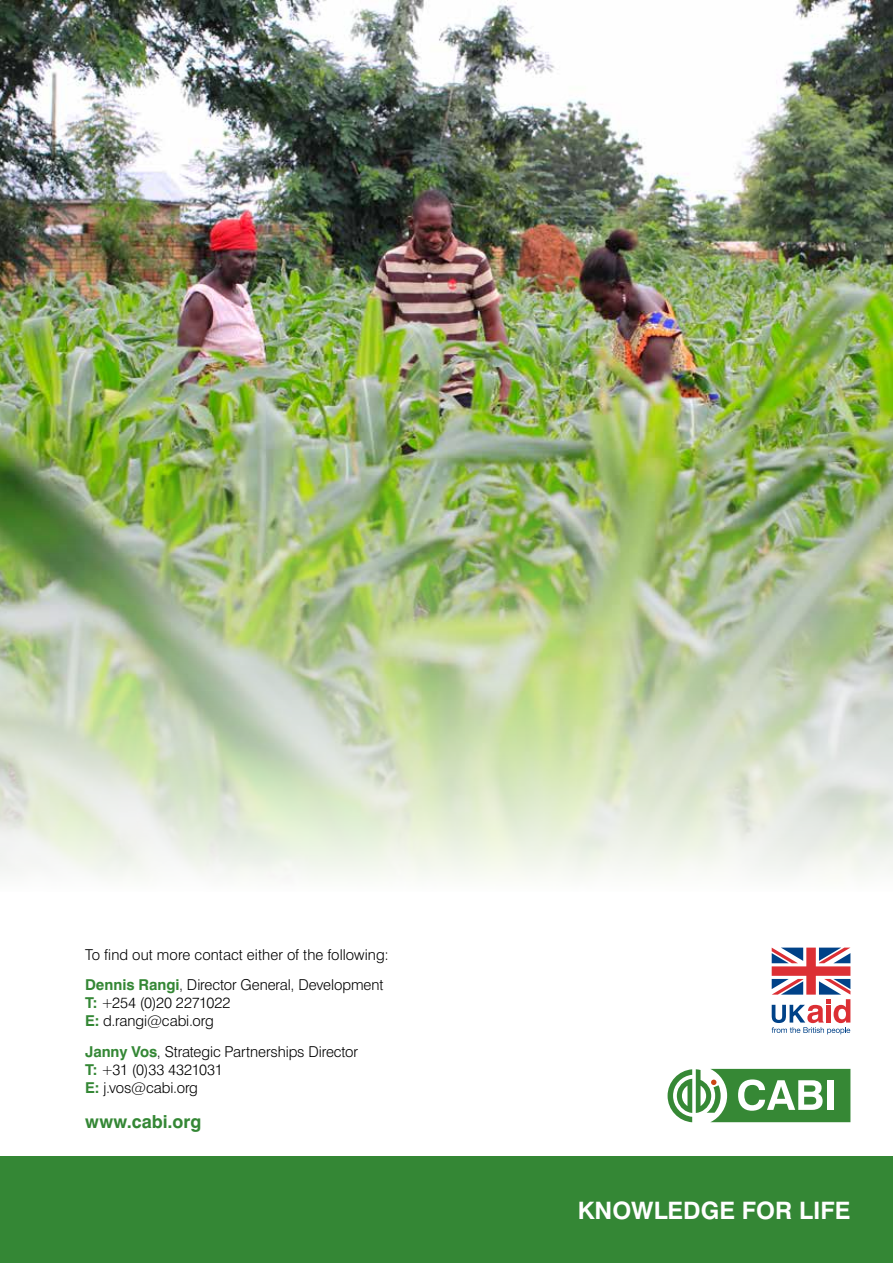
<style>
.page{position:relative;width:893px;height:1263px;background:#fff}
.page>*{position:absolute;margin:0;border:0;box-sizing:border-box;transform-origin:0 0}
.t1{font:700 24px "Swiss 721 BT";color:#fff}
.t2{font:700 18px "Swiss 721 BT";color:#348735}
.t3{font:300 15px/18px "Swiss 721 BT";letter-spacing:-.005em;color:#000}
.s1{font-weight:700;color:#348735}
</style>
<div class="page">
<svg style="left:772px;top:947px;width:78px;height:87px"></svg>
<svg style="left:668px;top:1069px;width:182px;height:53px"></svg>
<div style="left:827px;top:1080px;width:7px;height:30px;background:#fff"></div>
<img style="left:0;top:0;width:893px;height:877px">
<div style="left:0;top:1157px;width:893px;height:106px;background:#348735"></div>
<p class="t3" style="left:85px;top:939px;width:305px;line-height:30.8px">To find out more contact either of the following:<br><span class="s1">Dennis Rangi</span>, Director General, Development</p>
<p class="t3" style="left:85px;top:994px;width:147px"><span class="s1">T:</span> +254 (0)20 2271022<br><span class="s1">E:</span> d.rangi@cabi.org</p>
<p class="t3" style="left:85px;top:1043px;width:275px"><span class="s1">Janny Vos</span>, Strategic Partnerships Director<br><span class="s1">T:</span> +31 (0)33 4321031<br><span class="s1">E:</span> j.vos@cabi.org</p>
<p class="t2" style="left:85px;top:1110px;width:118px">www.cabi.org</p>
<h1 class="t1" style="left:578px;top:1196px;width:274px">KNOWLEDGE FOR LIFE</h1>
</div>
